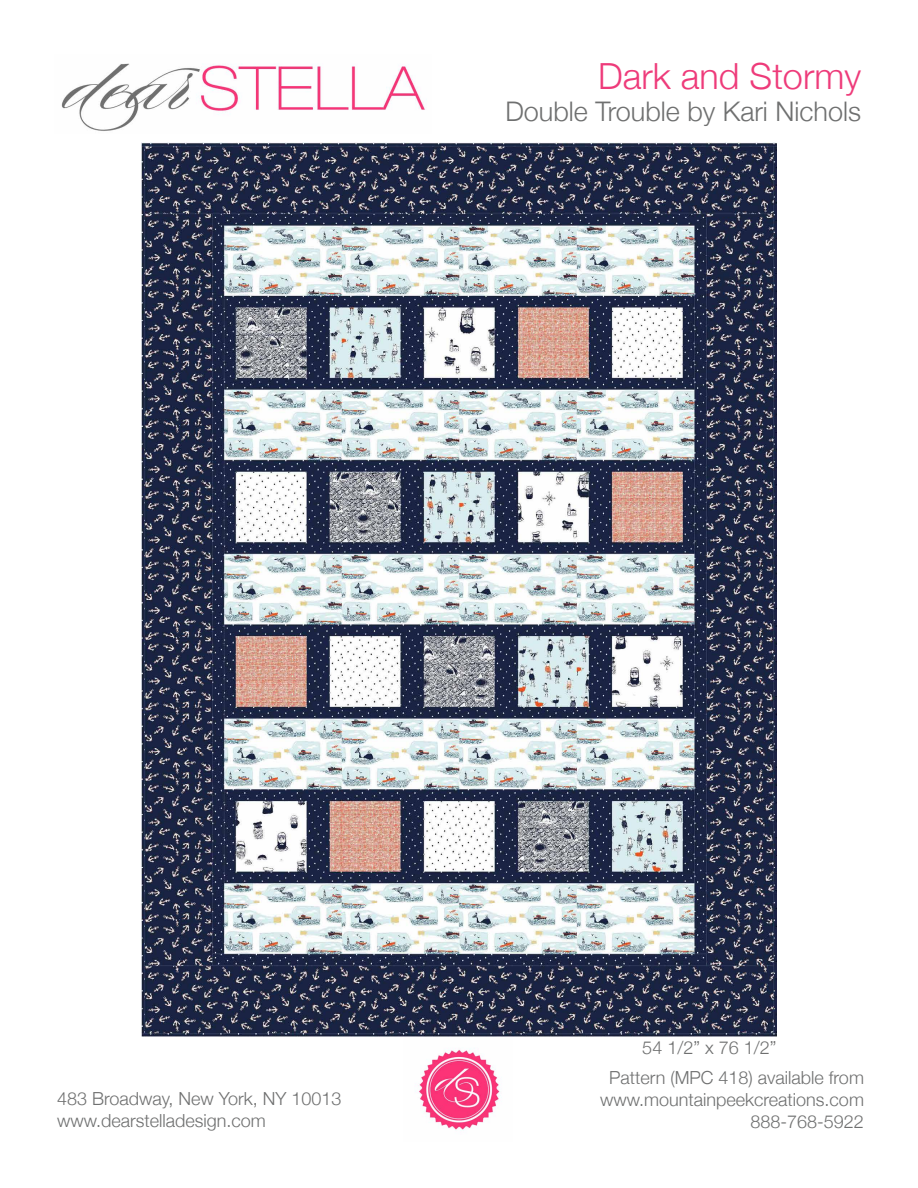
<style>
.page{position:relative;width:918px;height:1188px;background:#fff}
.page>*{position:absolute;margin:0;border:0;box-sizing:border-box;transform-origin:0 0}
.t1{font:300 36px "Helvetica Neue";color:#ee3b7a}
.t2{font:300 27px "Helvetica Neue";color:#6f7070}
.t3{font:300 18px/21.6px "Helvetica Neue";color:#6f7070}
</style>
<div class="page">
<img style="left:61px;top:63px;width:365px;height:68px">
<img style="left:403px;top:1036px;width:109px;height:95px">
<img style="left:141px;top:143px;width:636px;height:893px">
<h1 class="t1" style="left:598px;top:47px;width:264px">Dark and Stormy</h1>
<h2 class="t2" style="left:505px;top:90px;width:357px">Double Trouble by Kari Nichols</h2>
<p class="t3" style="left:57px;top:1087px;width:286px">483 Broadway, New York, NY 10013 www.dearstelladesign.com</p>
<p class="t3" style="left:642px;top:1035px;width:136px">54 1/2” x 76 1/2”</p>
<p class="t3" style="left:600px;top:1066px;width:265px;text-align:right">Pattern (MPC 418) available from www.mountainpeekcreations.com<br>888-768-5922</p>
</div>
